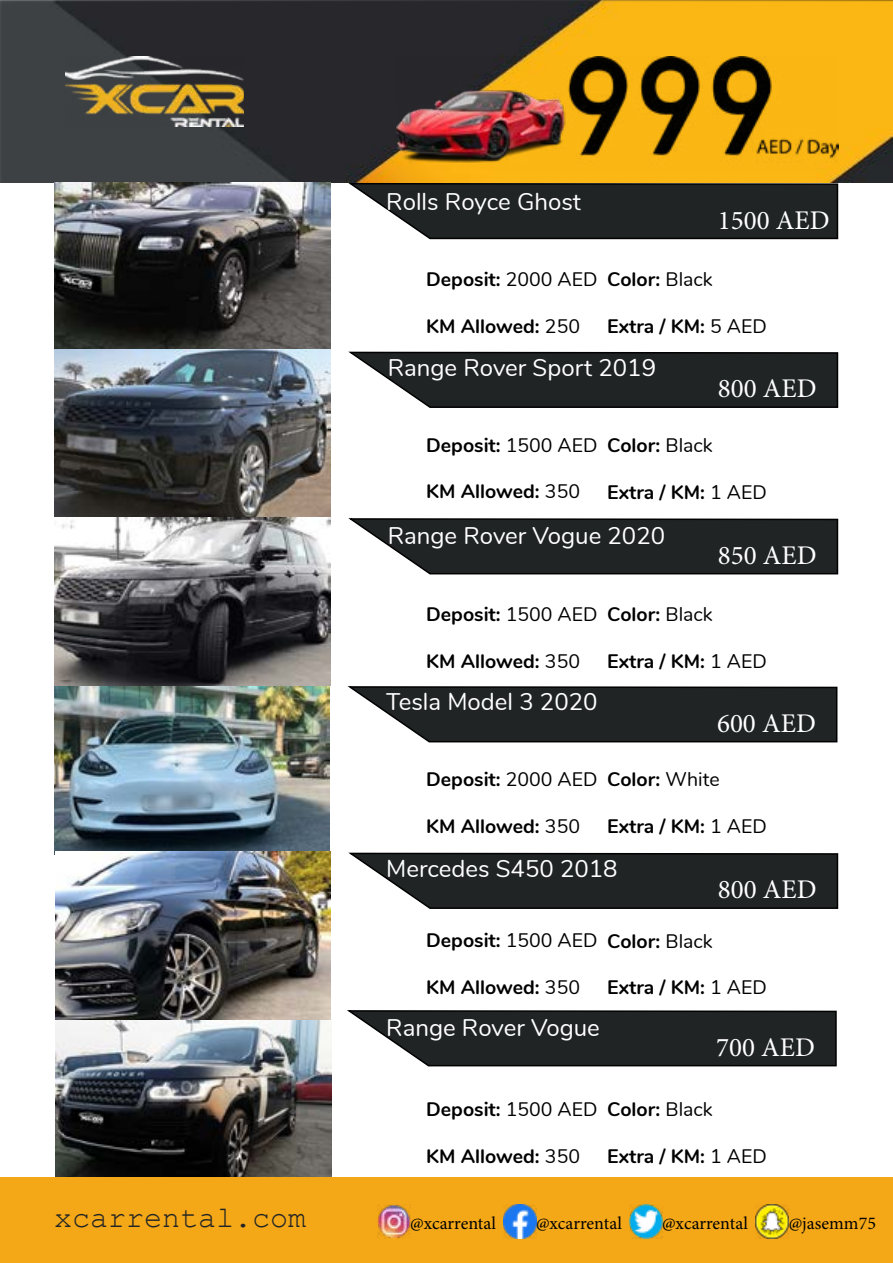
<style>
.page{position:relative;width:893px;height:1263px;background:#fff}
.page>*{position:absolute;margin:0;border:0;box-sizing:border-box;transform-origin:0 0}
.t1{font:30px "Courier New";color:#202425}
.t2{font:27px "Minion Pro";color:#fff}
.t3{font:24px "Nunito";color:#fff}
.t4{font:700 19.5px "Nunito";color:#000}
.t5{font:18px "Minion Pro";color:#000}
.s1{font-weight:400}
</style>
<div class="page">
<img style="left:0;top:0;width:893px;height:183px">
<img style="left:396px;top:57px;width:443px;height:113px">
<img style="left:65px;top:57px;width:179px;height:69px">
<img style="left:54px;top:351px;width:276px;height:503px">
<img style="left:54px;top:183px;width:276px;height:168px">
<img style="left:55px;top:852px;width:276px;height:325px">
<svg style="left:349px;top:182px;width:490px;height:58px;background:#383a39"></svg>
<svg style="left:349px;top:518px;width:490px;height:57px;background:#343738"></svg>
<svg style="left:349px;top:351px;width:490px;height:57px;background:#343738"></svg>
<svg style="left:348px;top:686px;width:490px;height:57px;background:#343738"></svg>
<svg style="left:349px;top:852px;width:490px;height:57px;background:#343738"></svg>
<svg style="left:347px;top:1010px;width:490px;height:57px;background:#343738"></svg>
<div style="left:0;top:1177px;width:893px;height:86px;background:#f4a717"></div>
<img style="left:377px;top:1205px;width:33px;height:33px">
<img style="left:503px;top:1205px;width:33px;height:33px">
<img style="left:629px;top:1205px;width:33px;height:33px">
<img style="left:756px;top:1205px;width:33px;height:33px">
<p class="t3" style="left:386px;top:184px;width:196px">Rolls Royce Ghost</p>
<h2 class="t2" style="left:718px;top:202px;width:113px">1500 AED</h2>
<p class="t4" style="left:426px;top:265px;width:173px">Deposit: <span class="s1">2000 AED</span></p>
<p class="t4" style="left:426px;top:312px;width:155px">KM Allowed: <span class="s1">250</span></p>
<p class="t4" style="left:607px;top:265px;width:107px">Color: <span class="s1">Black</span></p>
<p class="t4" style="left:607px;top:312px;width:161px">Extra / KM: <span class="s1">5 AED</span></p>
<p class="t3" style="left:388px;top:350px;width:270px">Range Rover Sport 2019</p>
<h2 class="t2" style="left:718px;top:371px;width:100px">800 AED</h2>
<p class="t4" style="left:426px;top:430px;width:173px">Deposit: <span class="s1">1500 AED</span></p>
<p class="t4" style="left:426px;top:477px;width:155px">KM Allowed: <span class="s1">350</span></p>
<p class="t4" style="left:607px;top:431px;width:107px">Color: <span class="s1">Black</span></p>
<p class="t4" style="left:607px;top:478px;width:161px">Extra / KM: <span class="s1">1 AED</span></p>
<p class="t3" style="left:388px;top:518px;width:279px">Range Rover Vogue 2020</p>
<h2 class="t2" style="left:718px;top:537px;width:100px">850 AED</h2>
<p class="t4" style="left:426px;top:600px;width:173px">Deposit: <span class="s1">1500 AED</span></p>
<p class="t4" style="left:426px;top:646px;width:155px">KM Allowed: <span class="s1">350</span></p>
<p class="t3" style="left:386px;top:684px;width:213px">Tesla Model 3 2020</p>
<p class="t4" style="left:607px;top:600px;width:107px">Color: <span class="s1">Black</span></p>
<p class="t4" style="left:607px;top:647px;width:161px">Extra / KM: <span class="s1">1 AED</span></p>
<h2 class="t2" style="left:717px;top:705px;width:100px">600 AED</h2>
<p class="t4" style="left:426px;top:765px;width:173px">Deposit: <span class="s1">2000 AED</span></p>
<p class="t4" style="left:426px;top:811px;width:155px">KM Allowed: <span class="s1">350</span></p>
<p class="t4" style="left:607px;top:765px;width:114px">Color: <span class="s1">White</span></p>
<p class="t4" style="left:607px;top:812px;width:161px">Extra / KM: <span class="s1">1 AED</span></p>
<p class="t3" style="left:386px;top:851px;width:233px">Mercedes S450 2018</p>
<h2 class="t2" style="left:718px;top:872px;width:100px">800 AED</h2>
<p class="t4" style="left:426px;top:926px;width:173px">Deposit: <span class="s1">1500 AED</span></p>
<p class="t4" style="left:426px;top:972px;width:155px">KM Allowed: <span class="s1">350</span></p>
<p class="t3" style="left:386px;top:1009px;width:215px">Range Rover Vogue</p>
<p class="t4" style="left:607px;top:926px;width:107px">Color: <span class="s1">Black</span></p>
<p class="t4" style="left:607px;top:973px;width:161px">Extra / KM: <span class="s1">1 AED</span></p>
<h2 class="t2" style="left:716px;top:1029px;width:100px">700 AED</h2>
<p class="t4" style="left:426px;top:1095px;width:173px">Deposit: <span class="s1">1500 AED</span></p>
<p class="t4" style="left:426px;top:1141px;width:155px">KM Allowed: <span class="s1">350</span></p>
<p class="t4" style="left:607px;top:1095px;width:107px">Color: <span class="s1">Black</span></p>
<p class="t4" style="left:607px;top:1142px;width:161px">Extra / KM: <span class="s1">1 AED</span></p>
<h1 class="t1" style="left:54px;top:1199px;width:253px">xcarrental.com</h1>
<p class="t5" style="left:410px;top:1211px;width:87px">@xcarrental</p>
<p class="t5" style="left:536px;top:1211px;width:87px">@xcarrental</p>
<p class="t5" style="left:662px;top:1211px;width:87px">@xcarrental</p>
<p class="t5" style="left:789px;top:1211px;width:89px">@jasemm75</p>
</div>
